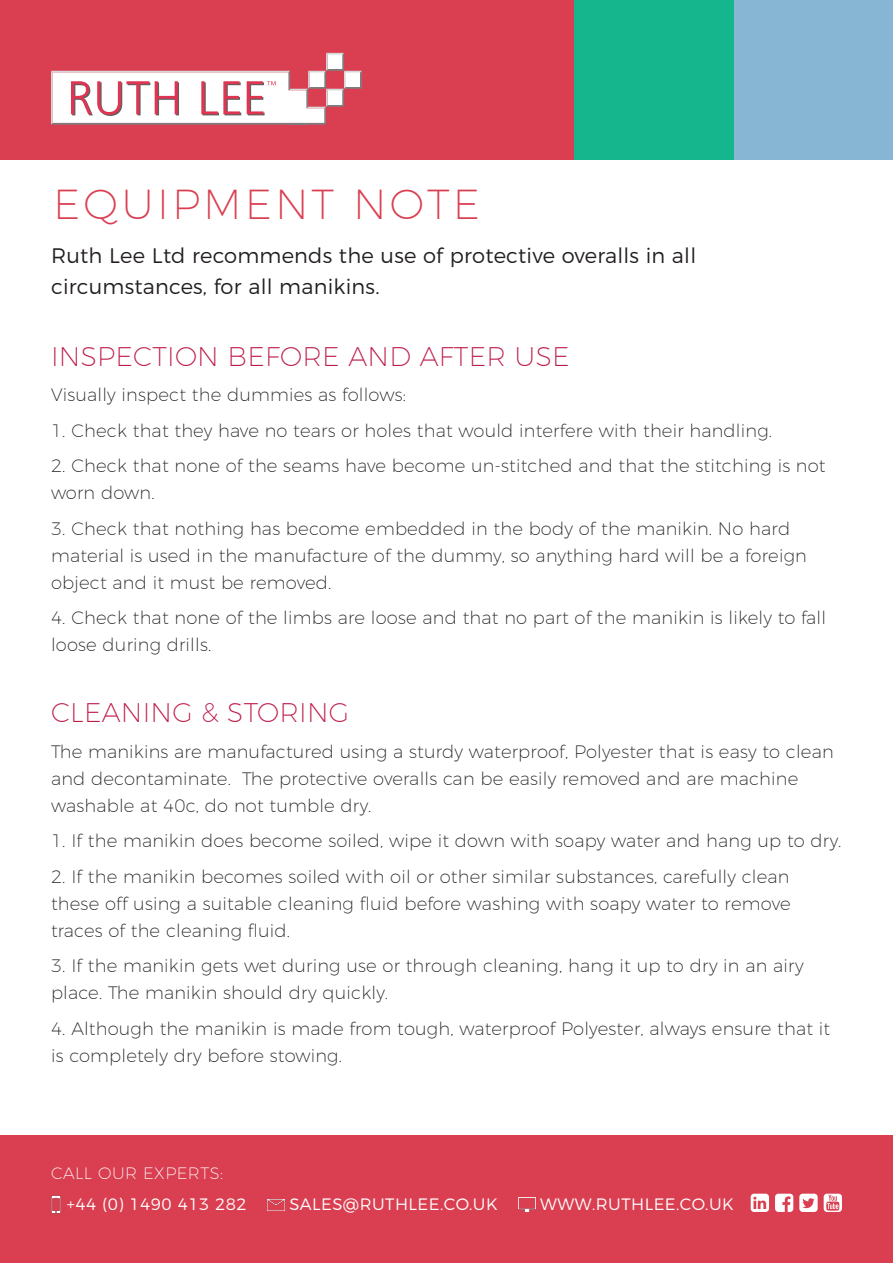
<style>
.page{position:relative;width:893px;height:1263px;background:#fff}
.page>*{position:absolute;margin:0;border:0;box-sizing:border-box;transform-origin:0 0}
.t1{font:200 42px "Montserrat";letter-spacing:.075em;color:#da3f51}
.t2{font:200 27px "Montserrat";letter-spacing:.01em;color:#bf1d49}
.t3{font:300 21px/31.5px "Montserrat";letter-spacing:.01em;color:#231f20}
.t4{font:200 18px/27px "Montserrat";letter-spacing:.01em;color:#231f20}
.t5{font:300 16.5px "Montserrat";letter-spacing:.03em;color:#fff}
.t6{font:200 16.5px "Montserrat";letter-spacing:.03em;color:#fff}
</style>
<div class="page">
<div style="left:0;top:0;width:574px;height:159px;background:#da3f51"></div>
<svg style="left:51px;top:53px;width:311px;height:72px"></svg>
<div style="left:0;top:1136px;width:893px;height:127px;background:#da3f51"></div>
<div style="left:733px;top:0;width:160px;height:159px;background:#87b5d4"></div>
<div style="left:574px;top:0;width:159px;height:159px;background:#15b68d"></div>
<svg style="left:751px;top:1194px;width:18px;height:18px"></svg>
<svg style="left:775px;top:1194px;width:18px;height:18px"></svg>
<svg style="left:799px;top:1194px;width:19px;height:18px"></svg>
<svg style="left:824px;top:1194px;width:18px;height:18px"></svg>
<img style="left:267px;top:1199px;width:18px;height:11px">
<img style="left:51px;top:1195px;width:10px;height:19px">
<img style="left:518px;top:1198px;width:18px;height:14px">
<p class="t1" style="left:53px;top:172px;width:428px">EQUIPMENT NOTE</p>
<p class="t3" style="left:51px;top:238px;width:647px">Ruth Lee Ltd recommends the use of protective overalls in all circumstances, for all manikins.</p>
<p class="t2" style="left:51px;top:335px;width:520px">INSPECTION BEFORE AND AFTER USE</p>
<p class="t4" style="left:51px;top:379px;width:356px">Visually inspect the dummies as follows:</p>
<p class="t4" style="left:51px;top:415px;width:723px">1. Check that they have no tears or holes that would interfere with their handling.</p>
<p class="t4" style="left:51px;top:451px;width:776px">2. Check that none of the seams have become un-stitched and that the stitching is not worn down.</p>
<p class="t4" style="left:51px;top:513px;width:757px">3. Check that nothing has become embedded in the body of the manikin. No hard material is used in the manufacture of the dummy, so anything hard will be a foreign object and it must be removed.</p>
<p class="t4" style="left:51px;top:603px;width:777px">4. Check that none of the limbs are loose and that no part of the manikin is likely to fall loose during drills.</p>
<p class="t2" style="left:51px;top:692px;width:300px">CLEANING &amp; STORING</p>
<p class="t4" style="left:51px;top:736px;width:784px">The manikins are manufactured using a sturdy waterproof, Polyester that is easy to clean and decontaminate. The protective overalls can be easily removed and are machine washable at 40c, do not tumble dry.</p>
<p class="t4" style="left:51px;top:826px;width:792px">1. If the manikin does become soiled, wipe it down with soapy water and hang up to dry.</p>
<p class="t4" style="left:51px;top:861px;width:741px;text-align:justify">2. If the manikin becomes soiled with oil or other similar substances, carefully clean these off using a suitable cleaning fluid before washing with soapy water to remove traces of the cleaning fluid.</p>
<p class="t4" style="left:51px;top:951px;width:754px">3. If the manikin gets wet during use or through cleaning, hang it up to dry in an airy place. The manikin should dry quickly.</p>
<p class="t4" style="left:51px;top:1013px;width:781px">4. Although the manikin is made from tough, waterproof Polyester, always ensure that it is completely dry before stowing.</p>
<p class="t6" style="left:51px;top:1161px;width:174px">CALL OUR EXPERTS:</p>
<p class="t5" style="left:67px;top:1191px;width:181px">+44 (0) 1490 413 282</p>
<p class="t5" style="left:289px;top:1191px;width:210px">SALES@RUTHLEE.CO.UK</p>
<p class="t5" style="left:540px;top:1191px;width:195px">WWW.RUTHLEE.CO.UK</p>
</div>
